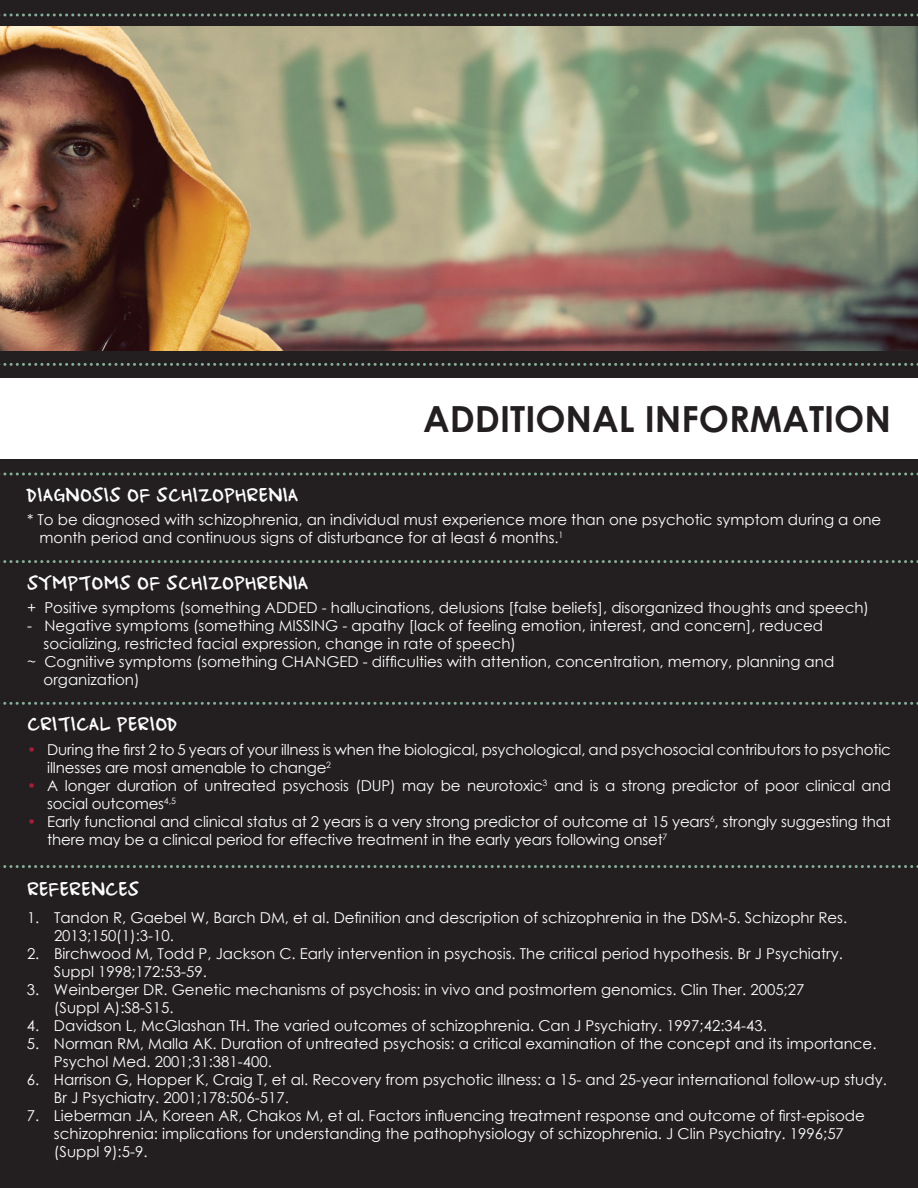
<style>
.page{position:relative;width:918px;height:1188px;background:#231f20}
.page>*{position:absolute;margin:0;border:0;box-sizing:border-box;transform-origin:0 0}
.t1{font:700 36px "Century Gothic";color:#231f20}
.t2{font:21px "Ampersand";color:#fff}
.t3{font:15px/18px "Century Gothic";color:#fff}
.s1{color:#a51d37}
</style>
<div class="page">
<img style="left:0;top:27px;width:918px;height:324px">
<svg style="left:0;top:14px;width:918px;height:3px"></svg>
<svg style="left:0;top:363px;width:918px;height:3px"></svg>
<svg style="left:0;top:473px;width:918px;height:3px"></svg>
<div style="left:0;top:378px;width:918px;height:81px;background:#fff"></div>
<svg style="left:0;top:560px;width:918px;height:3px"></svg>
<svg style="left:0;top:702px;width:918px;height:3px"></svg>
<svg style="left:0;top:865px;width:918px;height:3px"></svg>
<h1 class="t1" style="left:423px;top:392px;width:469px">ADDITIONAL INFORMATION</h1>
<h2 class="t2" style="left:27px;top:485px;width:273px">DIAGNOSIS OF SCHIZOPHRENIA</h2>
<p class="t3" style="left:39px;top:511px;width:843px;text-indent:-12px">* To be diagnosed with schizophrenia, an individual must experience more than one psychotic symptom during a one month period and continuous signs of disturbance for at least 6 months.<sup>1</sup></p>
<h2 class="t2" style="left:27px;top:573px;width:283px">SYMPTOMS OF SCHIZOPHRENIA</h2>
<p class="t3" style="left:27px;top:598px;width:844px">+ Positive symptoms (something ADDED - hallucinations, delusions [false beliefs], disorganized thoughts and speech)</p>
<p class="t3" style="left:27px;top:616px;width:798px">- Negative symptoms (something MISSING - apathy [lack of feeling emotion, interest, and concern], reduced</p>
<p class="t3" style="left:44px;top:634px;width:474px">socializing, restricted facial expression, change in rate of speech)</p>
<p class="t3" style="left:27px;top:652px;width:809px">~ Cognitive symptoms (something CHANGED - difficulties with attention, concentration, memory, planning and</p>
<p class="t3" style="left:44px;top:670px;width:98px">organization)</p>
<h2 class="t2" style="left:27px;top:714px;width:152px">CRITICAL PERIOD</h2>
<p class="t3" style="left:47px;top:740px;width:845px;text-indent:-20px"><span class="s1">•</span> During the first 2 to 5 years of your illness is when the biological, psychological, and psychosocial contributors to psychotic illnesses are most amenable to change<sup>2</sup></p>
<p class="t3" style="left:47px;top:776px;width:845px;text-indent:-20px"><span class="s1">•</span> A longer duration of untreated psychosis (DUP) may be neurotoxic<sup>3</sup> and is a strong predictor of poor clinical and social outcomes<sup>4,5</sup></p>
<p class="t3" style="left:47px;top:812px;width:845px;text-indent:-20px"><span class="s1">•</span> Early functional and clinical status at 2 years is a very strong predictor of outcome at 15 years<sup>6</sup>, strongly suggesting that there may be a clinical period for effective treatment in the early years following onset<sup>7</sup></p>
<h2 class="t2" style="left:27px;top:878px;width:114px">REFERENCES</h2>
<p class="t3" style="left:54px;top:908px;width:795px;text-indent:-27px">1. Tandon R, Gaebel W, Barch DM, et al. Definition and description of schizophrenia in the DSM-5. Schizophr Res.<br>2013;150(1):3-10.</p>
<p class="t3" style="left:54px;top:944px;width:790px;text-indent:-27px">2. Birchwood M, Todd P, Jackson C. Early intervention in psychosis. The critical period hypothesis. Br J Psychiatry.<br>Suppl 1998;172:53-59.</p>
<p class="t3" style="left:54px;top:980px;width:752px;text-indent:-27px">3. Weinberger DR. Genetic mechanisms of psychosis: in vivo and postmortem genomics. Clin Ther. 2005;27 (Suppl A):S8-S15.</p>
<p class="t3" style="left:27px;top:1016px;width:741px">4. Davidson L, McGlashan TH. The varied outcomes of schizophrenia. Can J Psychiatry. 1997;42:34-43.</p>
<p class="t3" style="left:54px;top:1034px;width:824px;text-indent:-27px">5. Norman RM, Malla AK. Duration of untreated psychosis: a critical examination of the concept and its importance.<br>Psychol Med. 2001;31:381-400.</p>
<p class="t3" style="left:54px;top:1070px;width:834px;text-indent:-27px">6. Harrison G, Hopper K, Craig T, et al. Recovery from psychotic illness: a 15- and 25-year international follow-up study.<br>Br J Psychiatry. 2001;178:506-517.</p>
<p class="t3" style="left:54px;top:1106px;width:813px;text-indent:-27px">7. Lieberman JA, Koreen AR, Chakos M, et al. Factors influencing treatment response and outcome of first-episode schizophrenia: implications for understanding the pathophysiology of schizophrenia. J Clin Psychiatry. 1996;57 (Suppl 9):5-9.</p>
</div>
